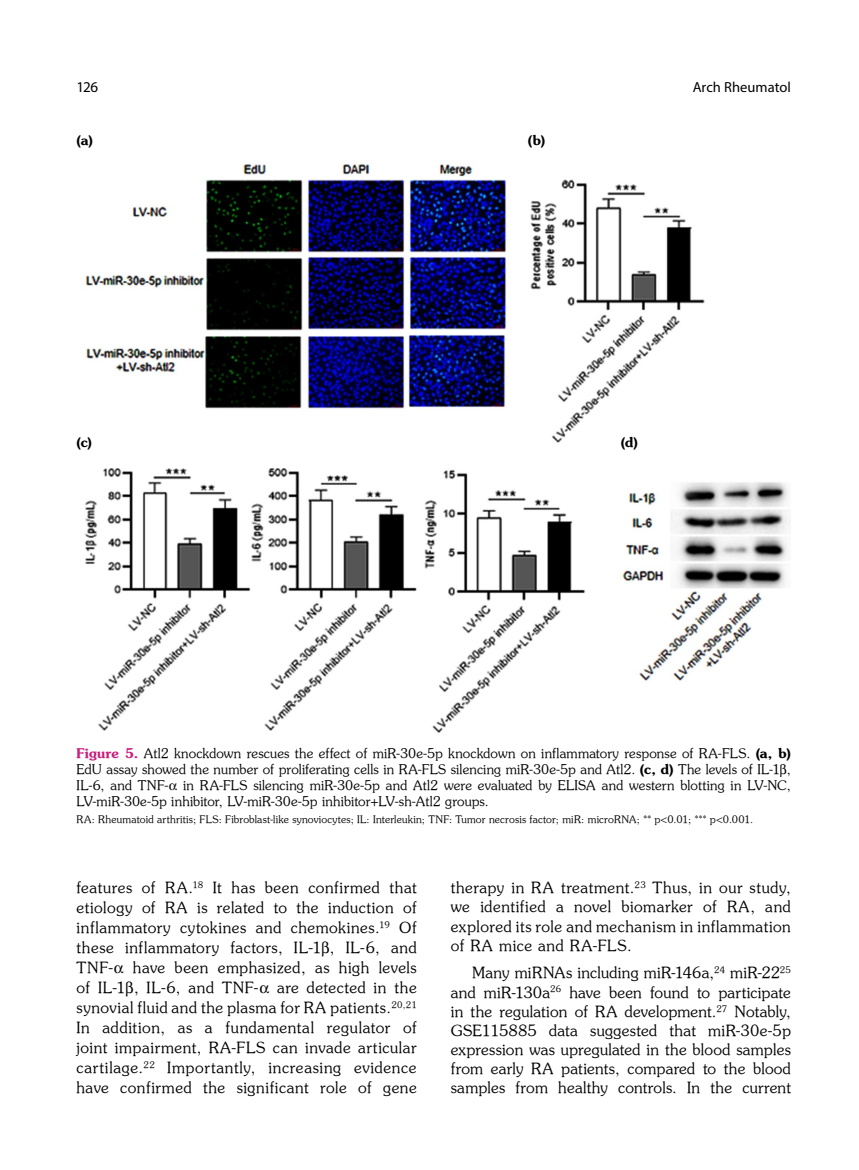
<style>
.page{position:relative;width:859px;height:1170px;background:#fff}
.page>*{position:absolute;margin:0;border:0;box-sizing:border-box;transform-origin:0 0}
.t1{font:15.45px/20px "Souvenir Turk";letter-spacing:.03em;color:#000;text-align:justify}
.t2{font:15px "Myriad Pro";color:#000}
.t3{font:14.55px "Myriad Pro";color:#000}
.t4{font:13.35px/16px "Souvenir Turk";letter-spacing:.005em;color:#000;text-align:justify}
.t5{font:13.35px "Souvenir Turk B";color:#000}
.t6{font:10.35px "Souvenir Turk";letter-spacing:.02em;color:#000}
.s1{font-family:"Souvenir Turk B";color:#c81e7c}
.s2{font-family:"Souvenir Turk B"}
</style>
<div class="page">
<img style="left:85px;top:163px;width:706px;height:570px">
<p class="t2" style="left:77px;top:78px;width:23px">126</p>
<p class="t3" style="left:693px;top:78px;width:100px">Arch Rheumatol</p>
<p class="t5" style="left:77px;top:132px;width:18px">(a)</p>
<p class="t5" style="left:528px;top:132px;width:19px">(b)</p>
<p class="t5" style="left:77px;top:434px;width:17px">(c)</p>
<p class="t5" style="left:621px;top:434px;width:19px">(d)</p>
<p class="t4" style="left:77px;top:744px;width:716px"><span class="s1">Figure 5.</span> Atl2 knockdown rescues the effect of miR-30e-5p knockdown on inflammatory response of RA-FLS. <span class="s2">(a, b)<br></span>EdU assay showed the number of proliferating cells in RA-FLS silencing miR-30e-5p and Atl2. <span class="s2">(c, d)</span> The levels of IL-1 , IL-6, and TNF- in RA-FLS silencing miR-30e-5p and Atl2 were evaluated by ELISA and western blotting in LV-NC, LV-miR-30e-5p inhibitor, LV-miR-30e-5p inhibitor+LV-sh-Atl2 groups.</p>
<p class="t6" style="left:77px;top:812px;width:678px">RA: Rheumatoid arthritis; FLS: Fibroblast-like synoviocytes; IL: Interleukin; TNF: Tumor necrosis factor; miR: microRNA; ** p&lt;0.01; *** p&lt;0.001.</p>
<p class="t1" style="left:77px;top:877px;width:342px">features of RA.<sup>18</sup> It has been confirmed that etiology of RA is related to the induction of inflammatory cytokines and chemokines.<sup>19</sup> Of these inflammatory factors, IL-1 , IL-6, and TNF-</p>
<p class="t1" style="left:77px;top:957px;width:342px;text-indent:56px">have been emphasized, as high levels of IL-1 , IL-6, and TNF- are detected in the synovial fluid and the plasma for RA patients.<sup>20,21<br></sup>In addition, as a fundamental regulator of joint impairment, RA-FLS can invade articular cartilage.<sup>22</sup> Importantly, increasing evidence have confirmed the significant role of gene</p>
<p class="t1" style="left:451px;top:877px;width:342px;line-height:19.2px">therapy in RA treatment.<sup>23</sup> Thus, in our study, we identified a novel biomarker of RA, and explored its role and mechanism in inflammation of RA mice and RA-FLS.</p>
<p class="t1" style="left:451px;top:962px;width:342px;line-height:19.2px;text-indent:21px">Many miRNAs including miR-146a,<sup>24</sup> miR-22<sup>25 </sup>and miR-130a<sup>26</sup> have been found to participate in the regulation of RA development.<sup>27</sup> Notably, GSE115885 data suggested that miR-30e-5p expression was upregulated in the blood samples from early RA patients, compared to the blood samples from healthy controls. In the current</p>
</div>
